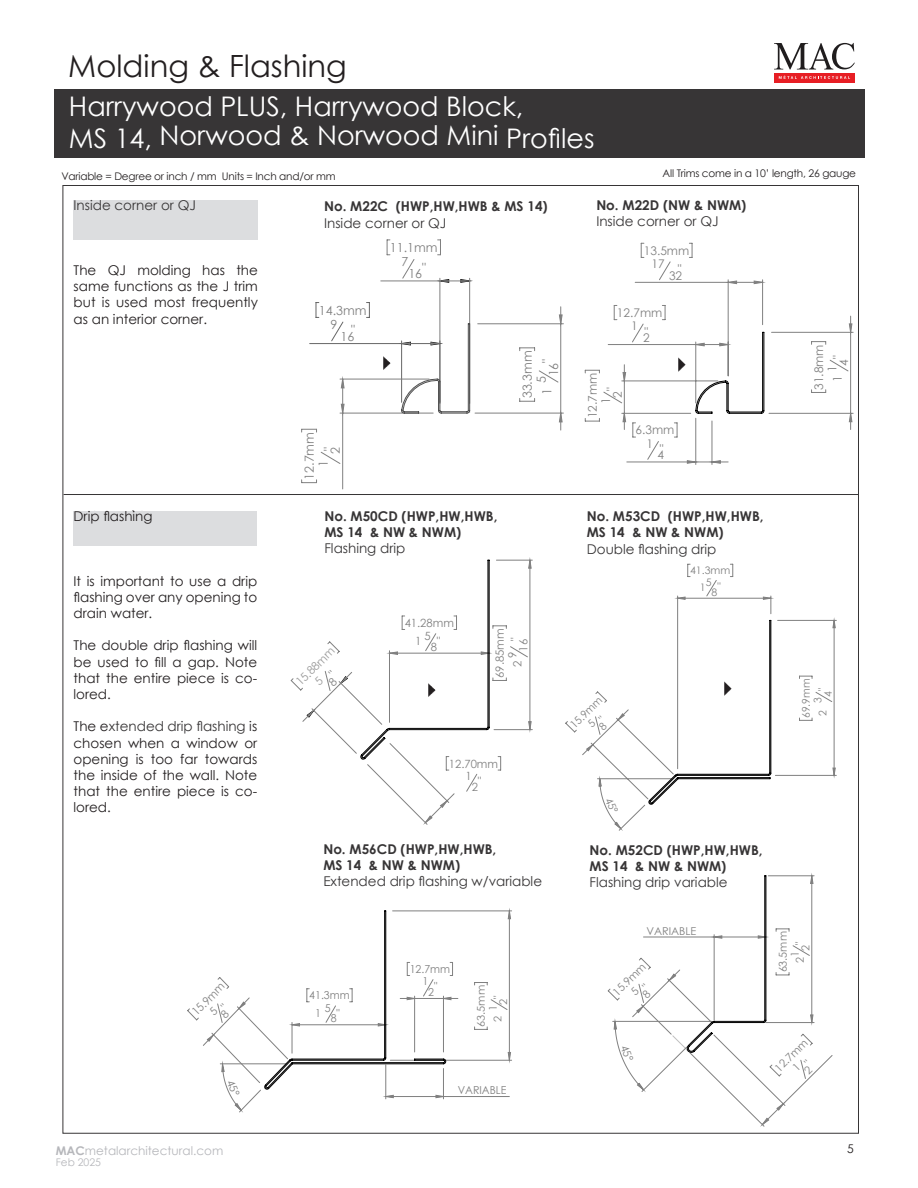
<style>
.page{position:relative;width:918px;height:1188px;background:#fff}
.page>*{position:absolute;margin:0;border:0;box-sizing:border-box;transform-origin:0 0}
.t1{font:30.6px "Century Gothic";color:#231f20}
.t2{font:27px/29.4px "Century Gothic";color:#fff}
.t3{font:13.5px/16.2px "Century Gothic";color:#231f20;text-align:justify}
.t4{font:700 13.5px/16.2px "Century Gothic";color:#373536}
.t5{font:13.5px "Century Gothic";color:#373536}
.t6{font:12.45px/14.1px "Century Gothic";color:#808080}
.t7{font:12px "Century Gothic";color:#b6b7bb}
.t8{font:12px "Century Gothic";color:#231f20}
.t9{font:11.85px/13.4px "Century Gothic";color:#808080}
.t10{font:11.4px "Century Gothic";color:#999}
.t11{font:11.4px "Century Gothic";color:#808080;scale:.95 1}
.t12{font:11.25px/17.7px "Century Gothic";color:#808080}
.t13{font:10.95px/8.2px "Century Gothic";color:#808080}
.t14{font:10.8px "Century Gothic";color:#808080}
.t15{font:10.65px/16.6px "Century Gothic";color:#808080;scale:1.04 1}
.t16{font:10.5px "Century Gothic";letter-spacing:-.02em;color:#231f20}
.t17{font:10.5px/16.5px "Century Gothic";color:#808080}
.t18{font:10.5px "Century Gothic";color:#b6b7bb}
.t19{font:10.35px/16.4px "Century Gothic";color:#808080}
.s1{color:#373536}
.s2{font-size:10.65px}
.s3{font-size:11.1px}
.s4{font-weight:700}
</style>
<div class="page">
<svg style="left:774px;top:43px;width:81px;height:26px"></svg>
<div style="left:774px;top:73px;width:81px;height:9px;background:#e71e24"></div>
<svg style="left:779px;top:75px;width:71px;height:4px"></svg>
<svg style="left:585px;top:243px;width:269px;height:222px"></svg>
<svg style="left:623px;top:281px;width:229px;height:183px"></svg>
<hr style="left:64px;top:494px;width:794px;height:1px;background:#373536">
<div style="left:74px;top:200px;width:184px;height:40px;background:#dcdddf"></div>
<div style="left:74px;top:511px;width:183px;height:35px;background:#dcdddf"></div>
<svg style="left:301px;top:323px;width:263px;height:166px"></svg>
<svg style="left:309px;top:239px;width:254px;height:183px"></svg>
<div style="left:54px;top:89px;width:810px;height:69px;background:#373536"></div>
<svg style="left:565px;top:564px;width:272px;height:267px"></svg>
<svg style="left:678px;top:597px;width:93px;height:2px"></svg>
<svg style="left:833px;top:620px;width:2px;height:155px"></svg>
<svg style="left:648px;top:620px;width:123px;height:185px"></svg>
<svg style="left:239px;top:910px;width:273px;height:203px"></svg>
<svg style="left:508px;top:911px;width:3px;height:149px"></svg>
<svg style="left:599px;top:779px;width:22px;height:50px"></svg>
<svg style="left:587px;top:714px;width:37px;height:37px"></svg>
<svg style="left:291px;top:560px;width:242px;height:265px"></svg>
<svg style="left:187px;top:910px;width:264px;height:200px"></svg>
<svg style="left:608px;top:875px;width:225px;height:252px"></svg>
<h1 class="t1" style="left:68px;top:53px;width:280px">Molding &amp; Flashing</h1>
<h2 class="t2" style="left:69px;top:93px;width:527px">Harrywood PLUS, Harrywood Block,<br>MS 14, Norwood &amp; Norwood Mini Profiles</h2>
<p class="t16" style="left:61px;top:172px;width:276px">Variable = Degree or inch / mm Units = Inch and/or mm</p>
<p class="t16" style="left:663px;top:170px;width:195px">All Trims come in a 10’ length, 26 gauge</p>
<p class="t5" style="left:74px;top:200px;width:124px">Inside corner or QJ</p>
<p class="t4" style="left:324px;top:200px;width:225px">No. M22C (HWP,HW,HWB &amp; MS 14)</p>
<p class="t5" style="left:324px;top:217px;width:124px">Inside corner or QJ</p>
<p class="t4" style="left:596px;top:198px;width:152px">No. M22D (NW &amp; NWM)</p>
<p class="t5" style="left:596px;top:216px;width:124px">Inside corner or QJ</p>
<p class="t3" style="left:74px;top:263px;width:186px">The QJ molding has the same functions as the J trim but is used most frequently as an interior corner.</p>
<p class="t6" style="left:330px;top:304px;width:38px;text-indent:-12px">14.3mm<br>9</p>
<p class="t6" style="left:340px;top:330px;width:15px">16</p>
<p class="t6" style="left:351px;top:324px;width:5px">"</p>
<p class="t6" style="left:401px;top:241px;width:38px;text-indent:-12px">11.1mm<br>7</p>
<p class="t6" style="left:408px;top:268px;width:15px">16</p>
<p class="t6" style="left:422px;top:261px;width:5px">"</p>
<p class="t9" style="left:652px;top:245px;width:39px;text-indent:-8px">13.5mm<br>17</p>
<p class="t9" style="left:669px;top:270px;width:15px">32</p>
<p class="t9" style="left:678px;top:263px;width:5px">"</p>
<p class="t9" style="left:631px;top:307px;width:33px;text-indent:-14px">12.7mm<br>1</p>
<p class="t9" style="left:643px;top:332px;width:8px">2</p>
<p class="t9" style="left:644px;top:326px;width:5px">"</p>
<p class="t6" style="left:518px;top:395px;width:45px;line-height:19.6px;text-indent:-4px;rotate:-90deg">33.3mm<br>1</p>
<p class="t6" style="left:541px;top:363px;width:5px;rotate:-90deg">"</p>
<p class="t6" style="left:547px;top:376px;width:15px;rotate:-90deg">16</p>
<p class="t6" style="left:535px;top:383px;width:8px;rotate:-90deg">5</p>
<p class="t9" style="left:587px;top:404px;width:33px;text-indent:-14px;rotate:-90deg">12.7mm<br>1</p>
<p class="t9" style="left:605px;top:391px;width:5px;rotate:-90deg">"</p>
<p class="t9" style="left:612px;top:398px;width:8px;rotate:-90deg">2</p>
<p class="t9" style="left:810px;top:382px;width:39px;line-height:18.8px;text-indent:-8px;rotate:-90deg">31.8mm<br>1</p>
<p class="t9" style="left:832px;top:359px;width:5px;rotate:-90deg">"</p>
<p class="t9" style="left:827px;top:372px;width:15px;line-height:11.6px;text-align:center;rotate:-90deg">1<br>4</p>
<p class="t6" style="left:302px;top:480px;width:49px;line-height:16.8px;text-align:center;rotate:-90deg">12.7mm<br>1 "</p>
<p class="t6" style="left:329px;top:454px;width:8px;rotate:-90deg">2</p>
<p class="t9" style="left:646px;top:424px;width:29px;text-indent:-11px">6.3mm<br>1</p>
<p class="t9" style="left:657px;top:449px;width:8px">4</p>
<p class="t9" style="left:660px;top:443px;width:5px">"</p>
<p class="t3" style="left:74px;top:509px;width:92px">Coin extérieur</p>
<p class="t3" style="left:74px;top:508px;width:81px">Drip flashing</p>
<p class="t4" style="left:324px;top:509px;width:175px">No. M50CD (HWP,HW,HWB,<br>MS 14 &amp; NW &amp; NWM)</p>
<p class="t5" style="left:324px;top:543px;width:82px">Flashing drip</p>
<p class="t4" style="left:587px;top:509px;width:178px">No. M53CD (HWP,HW,HWB,<br>MS 14 &amp; NW &amp; NWM)</p>
<p class="t5" style="left:587px;top:539px;width:131px">Double flashing drip</p>
<p class="t3" style="left:74px;top:574px;width:185px">It is important to use a drip flashing over any opening to drain water.</p>
<p class="t3" style="left:74px;top:637px;width:185px">The double drip flashing will be used to fill a gap. Note that the entire piece is co&shy;lored.</p>
<p class="t3" style="left:74px;top:719px;width:185px">The e<span class="s1">xtended drip flashing</span> is chosen when a window or opening is too far towards the inside of the wall. Note that the entire piece is co&shy;lored.</p>
<p class="t10" style="left:294px;top:680px;width:51px;rotate:-45deg">15.88mm</p>
<p class="t12" style="left:415px;top:616px;width:40px;line-height:15.3px;text-indent:-10px">41.28mm<br>1 5</p>
<p class="t12" style="left:431px;top:639px;width:8px">8</p>
<p class="t12" style="left:437px;top:633px;width:5px">"</p>
<p class="t12" style="left:492px;top:667px;width:40px;text-indent:-11px;rotate:-90deg">69.85mm<br>2</p>
<p class="t12" style="left:507px;top:641px;width:5px;rotate:-90deg">"</p>
<p class="t12" style="left:508px;top:652px;width:14px;line-height:10.9px;text-indent:-6px;rotate:-90deg">9<br>16</p>
<p class="t12" style="left:465px;top:758px;width:34px;line-height:12.8px;text-indent:-17px">12.70mm<br>1</p>
<p class="t12" style="left:472px;top:779px;width:8px">2</p>
<p class="t12" style="left:478px;top:773px;width:5px">"</p>
<p class="t14" style="left:569px;top:723px;width:41px;rotate:-45deg">15.9m<span class="s2">m</span></p>
<p class="t19" style="left:700px;top:563px;width:32px;text-indent:-10px">41.3mm<br>1</p>
<p class="t19" style="left:706px;top:578px;width:13px;line-height:10.1px;text-align:center">5<br>8</p>
<p class="t19" style="left:717px;top:579px;width:5px">"</p>
<p class="t17" style="left:799px;top:718px;width:41px;rotate:-90deg">69.9mm<br>2</p>
<p class="t17" style="left:815px;top:691px;width:5px;rotate:-90deg">"</p>
<p class="t17" style="left:821px;top:697px;width:7px;rotate:-90deg">4</p>
<p class="t17" style="left:810px;top:703px;width:7px;rotate:-90deg">3</p>
<p class="t4" style="left:323px;top:842px;width:175px">No. M56CD (HWP,HW,HWB,<br>MS 14 &amp; NW &amp; NWM)</p>
<p class="t5" style="left:323px;top:872px;width:220px">Extended drip flashing w/variable</p>
<p class="t4" style="left:590px;top:843px;width:175px">No. M52CD (HWP,HW,HWB,<br>MS 14 &amp; NW &amp; NWM)</p>
<p class="t5" style="left:590px;top:876px;width:140px">Flashing drip variable</p>
<p class="t11" style="left:190px;top:1010px;width:45px;rotate:-45deg">15.9m<span class="s3">m</span></p>
<p class="t13" style="left:422px;top:964px;width:29px;line-height:12.3px;text-indent:-13px">12.7mm<br>1</p>
<p class="t13" style="left:428px;top:989px;width:7px">2</p>
<p class="t13" style="left:434px;top:983px;width:5px">"</p>
<p class="t15" style="left:474px;top:1022px;width:37px;text-indent:-5px;rotate:-90deg">63.5mm<br>2</p>
<p class="t13" style="left:309px;top:992px;width:42px">41.3mm</p>
<p class="t15" style="left:490px;top:999px;width:5px;rotate:-90deg">"</p>
<p class="t13" style="left:331px;top:1007px;width:7px;text-indent:-16px">1 5<br>8</p>
<p class="t13" style="left:337px;top:1009px;width:5px">"</p>
<p class="t15" style="left:496px;top:1005px;width:7px;rotate:-90deg">2</p>
<p class="t15" style="left:485px;top:1011px;width:7px;rotate:-90deg">1</p>
<p class="t14" style="left:647px;top:926px;width:51px">VARIABLE</p>
<p class="t13" style="left:612px;top:991px;width:43px;rotate:-45deg">15.9mm</p>
<p class="t13" style="left:776px;top:963px;width:33px;line-height:14.7px;text-indent:-10px;rotate:-90deg">63.5mm<br>21</p>
<p class="t13" style="left:796px;top:945px;width:5px;rotate:-90deg">"</p>
<p class="t13" style="left:802px;top:951px;width:7px;rotate:-90deg">2</p>
<p class="t13" style="left:774px;top:1068px;width:43px;rotate:-45deg">12.7mm</p>
<p class="t13" style="left:458px;top:1087px;width:50px">VARIABLE</p>
<p class="t7" style="left:56px;top:1144px;width:169px"><span class="s4">MAC</span>metalarchitectural.com</p>
<p class="t18" style="left:56px;top:1156px;width:47px">Feb 2025</p>
<p class="t8" style="left:847px;top:1143px;width:8px">5</p>
</div>
